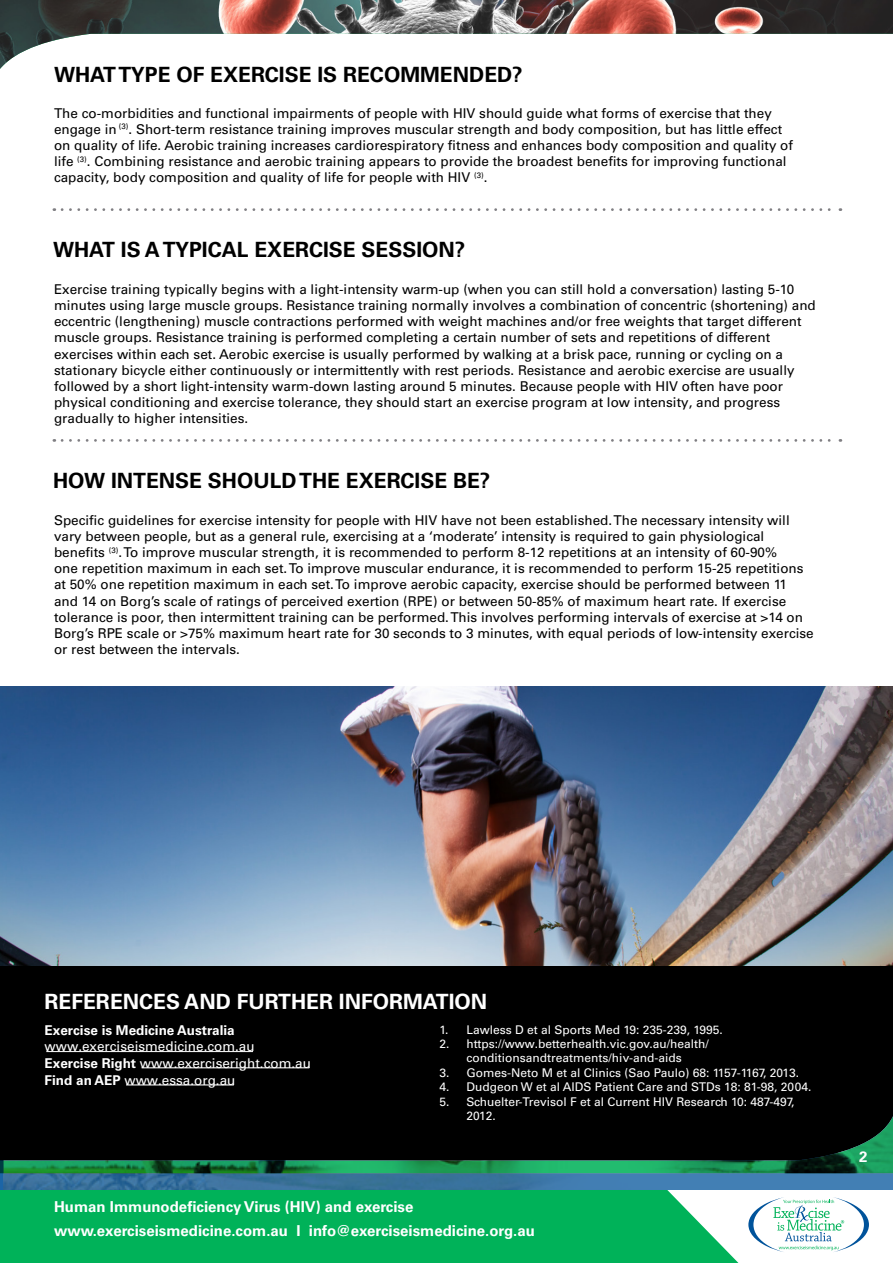
<style>
.page{position:relative;width:893px;height:1263px;background:#fff}
.page>*{position:absolute;margin:0;border:0;box-sizing:border-box;transform-origin:0 0}
.t1{font:700 21px "Univers LT Std";color:#000}
.t2{font:700 21px "Univers LT Std";color:#fff}
.t3{font:700 15px/24px "Univers LT Std";color:#fff}
.t4{font:13.5px/16.2px "Univers LT Std";color:#000}
.t5{font:13.5px/16.8px "Univers LT Std";color:#fff}
.t6{font:700 13.5px "Univers LT Std";color:#fff}
.t7{font:12px/14.4px "Univers LT Std";color:#fff;text-align:center}
.s1{font-weight:700}
</style>
<div class="page">
<img style="left:0;top:686px;width:893px;height:281px">
<div style="left:0;top:967px;width:893px;height:196px;background:#000"></div>
<svg style="left:0;top:1173px;width:893px;height:17px;background:#3b75a2"></svg>
<svg style="left:0;top:1116px;width:893px;height:57px"></svg>
<div style="left:0;top:1190px;width:738px;height:73px;background:#00b259"></div>
<svg style="left:748px;top:1197px;width:121px;height:55px"></svg>
<img style="left:0;top:0;width:893px;height:69px">
<svg style="left:62px;top:208px;width:779px;height:3px"></svg>
<svg style="left:62px;top:439px;width:779px;height:3px"></svg>
<hr style="left:126px;top:1084px;width:108px;height:1px;background:#fff">
<hr style="left:142px;top:1067px;width:167px;height:1px;background:#fff">
<hr style="left:46px;top:1051px;width:207px;height:1px;background:#fff">
<h1 class="t1" style="left:54px;top:62px;width:470px">WHAT TYPE OF EXERCISE IS RECOMMENDED?</h1>
<p class="t4" style="left:54px;top:105px;width:740px">The co-morbidities and functional impairments of people with HIV should guide what forms of exercise that they engage in <sup>(3)</sup>. Short-term resistance training improves muscular strength and body composition, but has little effect on quality of life. Aerobic training increases cardiorespiratory fitness and enhances body composition and quality of life <sup>(3)</sup>. Combining resistance and aerobic training appears to provide the broadest benefits for improving functional capacity, body composition and quality of life for people with HIV <sup>(3)</sup>.</p>
<h1 class="t1" style="left:53px;top:237px;width:414px">WHAT IS A TYPICAL EXERCISE SESSION?</h1>
<p class="t4" style="left:54px;top:281px;width:763px">Exercise training typically begins with a light-intensity warm-up (when you can still hold a conversation) lasting 5-10 minutes using large muscle groups. Resistance training normally involves a combination of concentric (shortening) and eccentric (lengthening) muscle contractions performed with weight machines and/or free weights that target different muscle groups. Resistance training is performed completing a certain number of sets and repetitions of different exercises within each set. Aerobic exercise is usually performed by walking at a brisk pace, running or cycling on a stationary bicycle either continuously or intermittently with rest periods. Resistance and aerobic exercise are usually followed by a short light-intensity warm-down lasting around 5 minutes. Because people with HIV often have poor physical conditioning and exercise tolerance, they should start an exercise program at low intensity, and progress gradually to higher intensities.</p>
<h1 class="t1" style="left:53px;top:468px;width:439px">HOW INTENSE SHOULD THE EXERCISE BE?</h1>
<p class="t4" style="left:54px;top:512px;width:761px">Specific guidelines for exercise intensity for people with HIV have not been established. The necessary intensity will vary between people, but as a general rule, exercising at a ‘moderate’ intensity is required to gain physiological benefits <sup>(3)</sup>. To improve muscular strength, it is recommended to perform 8-12 repetitions at an intensity of 60-90%<br>one repetition maximum in each set. To improve muscular endurance, it is recommended to perform 15-25 repetitions at 50% one repetition maximum in each set. To improve aerobic capacity, exercise should be performed between 11 and 14 on Borg’s scale of ratings of perceived exertion (RPE) or between 50-85% of maximum heart rate. If exercise tolerance is poor, then intermittent training can be performed. This involves performing intervals of exercise at &gt;14 on Borg’s RPE scale or &gt;75% maximum heart rate for 30 seconds to 3 minutes, with equal periods of low-intensity exercise or rest between the intervals.</p>
<h1 class="t2" style="left:45px;top:989px;width:444px">REFERENCES AND FURTHER INFORMATION</h1>
<p class="t6" style="left:45px;top:1022px;width:192px">Exercise is Medicine Australia</p>
<p class="t5" style="left:45px;top:1038px;width:268px">www.exerciseismedicine.com.au<br><span class="s1">Exercise Right</span> www.exerciseright.com.au<br><span class="s1">Find an AEP</span> www.essa.org.au</p>
<p class="t7" style="left:440px;top:1022px;width:285px">1. Lawless D et al Sports Med 19: 235-239, 1995.</p>
<p class="t7" style="left:440px;top:1036px;width:271px">2. https://www.betterhealth.vic.gov.au/health/ conditionsandtreatments/hiv-and-aids</p>
<p class="t7" style="left:440px;top:1065px;width:361px">3. Gomes-Neto M et al Clinics (Sao Paulo) 68: 1157-1167, 2013.</p>
<p class="t7" style="left:440px;top:1080px;width:373px">4. Dudgeon W et al AIDS Patient Care and STDs 18: 81-98, 2004.</p>
<p class="t7" style="left:467px;top:1094px;width:330px;text-align:left;text-indent:-27px">5. Schuelter-Trevisol F et al Current HIV Research 10: 487-497,<br>2012.</p>
<p class="t3" style="left:54px;top:1195px;width:482px">Human Immunodeficiency Virus (HIV) and exercise www.exerciseismedicine.com.au I info@exerciseismedicine.org.au</p>
<p class="t3" style="left:859px;top:1144px;width:10px">2</p>
</div>
